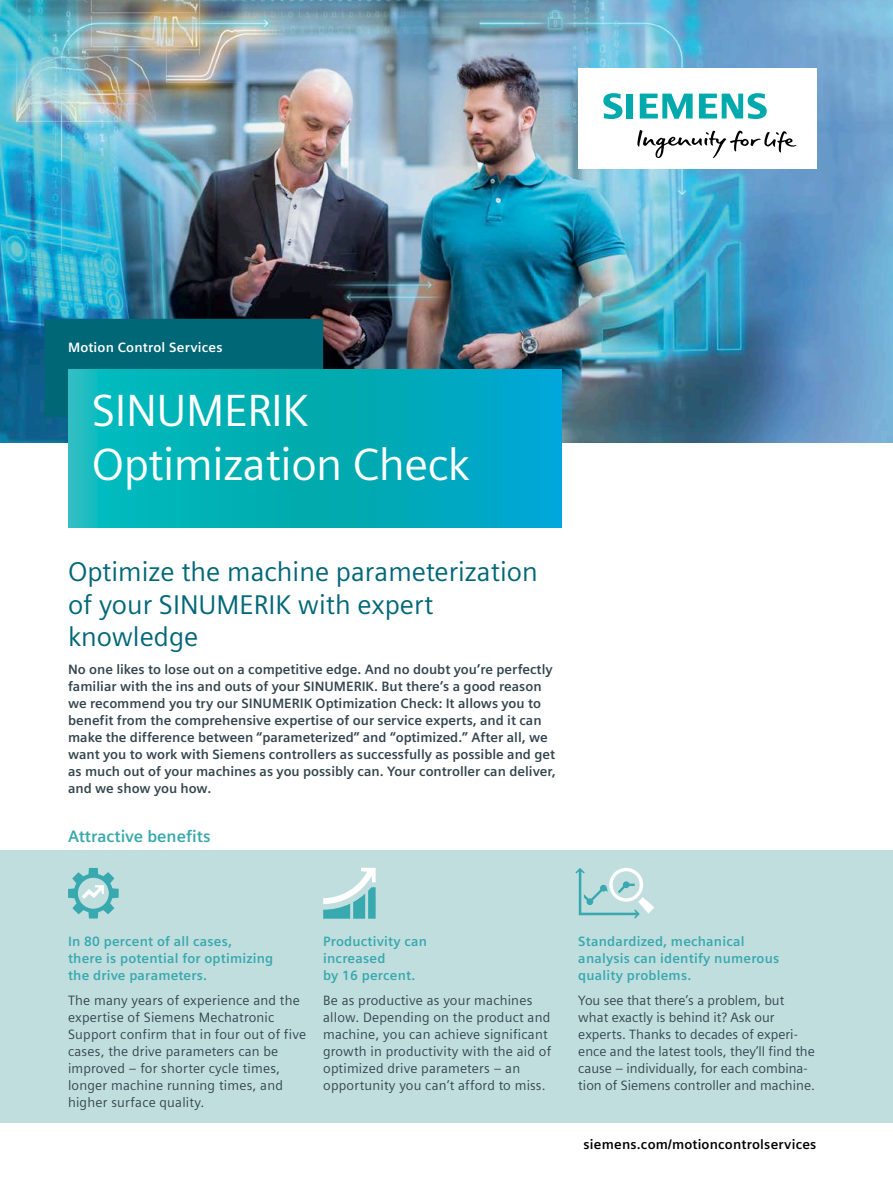
<style>
.page{position:relative;width:893px;height:1191px;background:#fff}
.page>*{position:absolute;margin:0;border:0;box-sizing:border-box;transform-origin:0 0}
.t1{font:45px/54px "Siemens Sans Global";letter-spacing:-.01em;color:#fff}
.t2{font:27px/32.4px "Siemens Sans Global";color:#006777}
.t3{font:700 16.5px "Siemens Sans Global";color:#38a9ae}
.t4{font:13.5px/17px "Siemens Sans Global";letter-spacing:.015em;color:#34454e}
.t5{font:700 13.5px/17px "Siemens Sans Global";color:#34454e}
.t6{font:700 13.5px/17px "Siemens Sans Global";letter-spacing:.015em;color:#38a9ae}
.t7{font:700 13.5px "Siemens Sans Global";letter-spacing:.015em;color:#000}
.t8{font:700 13.5px "Siemens Sans Global";letter-spacing:.015em;color:#fff}
</style>
<div class="page">
<img style="left:0;top:0;width:893px;height:442px">
<div style="left:578px;top:68px;width:238px;height:101px;background:#fff"></div>
<svg style="left:637px;top:130px;width:159px;height:28px"></svg>
<svg style="left:603px;top:93px;width:30px;height:26px"></svg>
<svg style="left:640px;top:94px;width:53px;height:25px"></svg>
<svg style="left:699px;top:93px;width:68px;height:26px"></svg>
<div style="left:0;top:850px;width:893px;height:273px;background:#c1dedf"></div>
<div style="left:44px;top:319px;width:279px;height:98px;background:#006777"></div>
<svg style="left:68px;top:369px;width:493px;height:158px;background:#02adbb"></svg>
<svg style="left:323px;top:867px;width:53px;height:51px"></svg>
<svg style="left:575px;top:868px;width:79px;height:50px"></svg>
<svg style="left:68px;top:868px;width:51px;height:50px"></svg>
<p class="t8" style="left:68px;top:340px;width:156px">Motion Control Services</p>
<h1 class="t1" style="left:92px;top:385px;width:379px">SINUMERIK<br>Optimization Check</h1>
<h2 class="t2" style="left:68px;top:557px;width:471px">Optimize the machine parameterization of your SINUMERIK with expert knowledge</h2>
<p class="t5" style="left:68px;top:660px;width:489px">No one likes to lose out on a competitive edge. And no doubt you’re perfectly familiar with the ins and outs of your SINUMERIK. But there’s a good reason we recommend you try our SINUMERIK Optimization Check: It allows you to benefit from the comprehensive expertise of our service experts, and it can make the difference between “parameterized” and “optimized.” After all, we want you to work with Siemens controllers as successfully as possible and get as much out of your machines as you possibly can. Your controller can deliver, and we show you how.</p>
<p class="t3" style="left:68px;top:827px;width:144px">Attractive benefits</p>
<p class="t6" style="left:68px;top:932px;width:207px">In 80 percent of all cases,<br>there is potential for optimizing the drive parameters.</p>
<p class="t4" style="left:68px;top:992px;width:240px">The many years of experience and the expertise of Siemens Mechatronic Support confirm that in four out of five cases, the drive parameters can be improved – for shorter cycle times, longer machine running times, and higher surface quality.</p>
<p class="t6" style="left:323px;top:932px;width:106px">Productivity can increased<br>by 16 percent.</p>
<p class="t4" style="left:323px;top:992px;width:230px">Be as productive as your machines allow. Depending on the product and machine, you can achieve significant growth in productivity with the aid of optimized drive parameters – an opportunity you can’t afford to miss.</p>
<p class="t6" style="left:578px;top:932px;width:203px">Standardized, mechanical analysis can identify numerous quality problems.</p>
<p class="t4" style="left:578px;top:992px;width:238px">You see that there’s a problem, but what exactly is behind it? Ask our experts. Thanks to decades of experi&shy;ence and the latest tools, they’ll find the cause – individually, for each combina&shy;tion of Siemens controller and machine.</p>
<p class="t7" style="left:584px;top:1136px;width:234px">siemens.com/motioncontrolservices</p>
</div>
